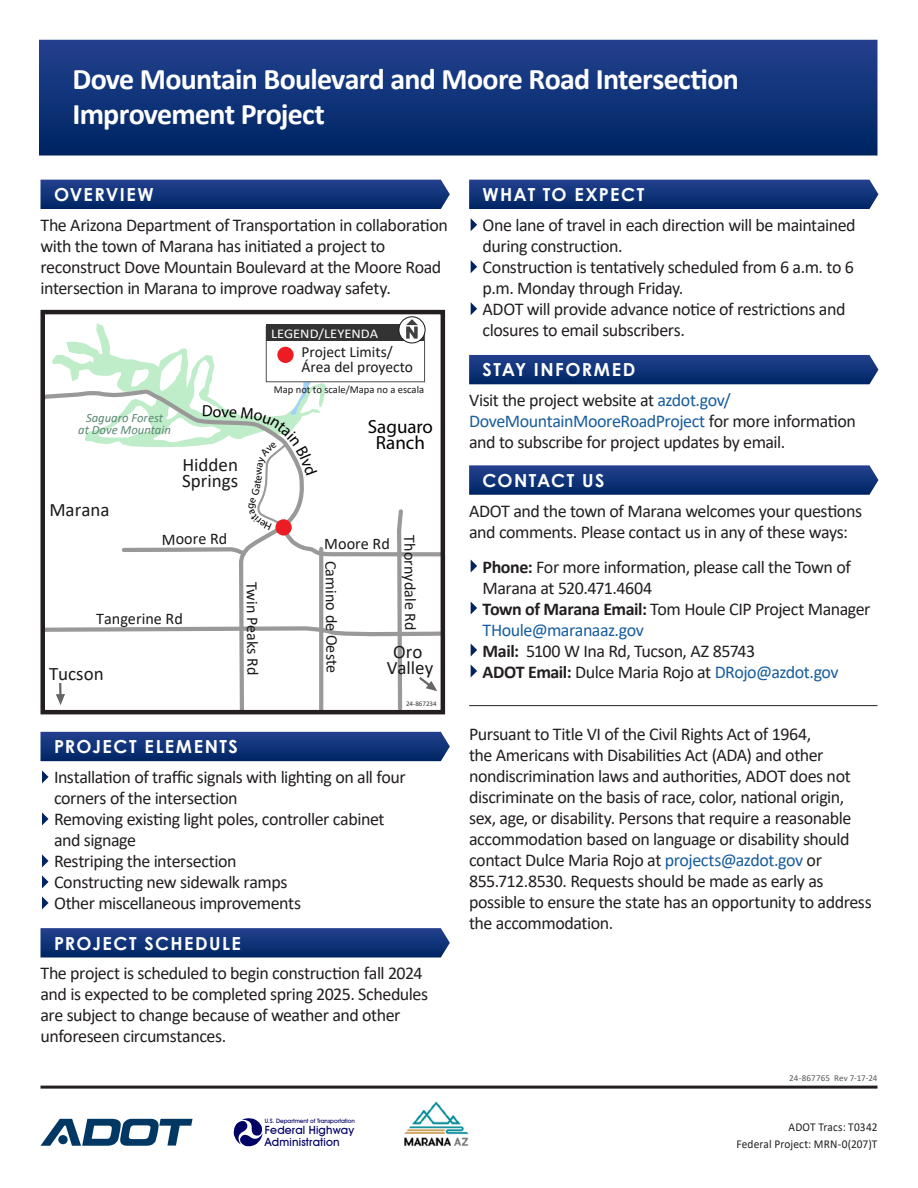
<style>
.page{position:relative;width:918px;height:1188px;background:#fff}
.page>*{position:absolute;margin:0;border:0;box-sizing:border-box;transform-origin:0 0}
.headline{font:700 30px/34.5px "Calibri";letter-spacing:-.025em;color:#fff}
.t1{font:19.05px/16.2px "Calibri";color:#1a1a1a}
.t2{font:19.05px/16.2px "Myriad Pro";color:#000;text-align:center}
.section_text{font:18px/21px "Calibri";letter-spacing:-.025em;color:#231f20}
.section_header{font:700 18px "Century Gothic";letter-spacing:.08em;color:#fff}
.t3{font:16.2px "Calibri";color:#1a1a1a}
.t4{font:15.45px/14.9px "Calibri";color:#1a1a1a}
.t5{font:13.35px "Calibri";color:#fff;scale:1.08 1}
.t6{font:italic 12.6px/12px "Calibri";color:#5b8772;text-align:center}
.project_numbers{font:12px "Calibri";letter-spacing:.01em;color:#231f20;scale:.95 1}
.t7{font:500 11.4px/11.4px "Avant Garde IT Cby BT";letter-spacing:.015em;color:#000065}
.t8{font:10.5px "Calibri";color:#1a1a1a}
.t9{font:9px "Calibri";letter-spacing:.015em;color:#57585a}
.t10{font:7.05px "Calibri";color:#333}
.t11{font:500 6px "Avant Garde IT Cby BT";letter-spacing:-.005em;color:#000065}
.s1{color:#175d9e}
.s2{font-weight:700}
</style>
<div class="page">
<div style="left:40px;top:40px;width:837px;height:115px;background:linear-gradient(to bottom,#24418f,#002562)"></div>
<hr style="left:40px;top:1086px;width:838px;height:3px;background:#231f20">
<svg style="left:40px;top:1119px;width:153px;height:27px"></svg>
<svg style="left:40px;top:180px;width:410px;height:29px;background:#13357a"></svg>
<svg style="left:40px;top:309px;width:406px;height:406px;background:#4b4849"></svg>
<svg style="left:40px;top:732px;width:410px;height:29px;background:#14357a"></svg>
<svg style="left:40px;top:928px;width:410px;height:29px;background:#15367b"></svg>
<hr style="left:469px;top:705px;width:409px;height:1px;background:#231f20">
<svg style="left:469px;top:180px;width:409px;height:29px;background:#13357a"></svg>
<svg style="left:469px;top:355px;width:409px;height:29px;background:#13357a"></svg>
<svg style="left:469px;top:465px;width:409px;height:30px;background:#18397d"></svg>
<svg style="left:233px;top:1118px;width:30px;height:29px"></svg>
<img style="left:404px;top:1101px;width:65px;height:46px">
<svg style="left:45px;top:316px;width:396px;height:394px"></svg>
<p class="headline" style="left:72px;top:62px;width:668px">Dove Mountain Boulevard and Moore Road Intersection<br>Improvement Project</p>
<p class="section_header" style="left:54px;top:181px;width:101px">OVERVIEW</p>
<p class="section_text" style="left:40px;top:214px;width:409px">The Arizona Department of Transportation in collaboration with the town of Marana has initiated a project to reconstruct Dove Mountain Boulevard at the Moore Road intersection in Marana to improve roadway safety.</p>
<p class="t5" style="left:271px;top:324px;width:101px">LEGEND/LEYENDA</p>
<p class="t4" style="left:302px;top:344px;width:113px">Project Limits/<br>Área del proyecto</p>
<p class="t6" style="left:78px;top:412px;width:94px">Saguaro Forest<br>at Dove Mountain</p>
<p class="t1" style="left:49px;top:501px;width:62px">Marana</p>
<p class="t1" style="left:182px;top:456px;width:58px">Hidden<br>Springs</p>
<p class="t8" style="left:274px;top:382px;width:152px">Map not to scale/Mapa no a escala</p>
<p class="t2" style="left:368px;top:418px;width:67px">Saguaro<br>Ranch</p>
<p class="t3" style="left:162px;top:528px;width:67px;rotate:-1deg">Moore Rd</p>
<p class="t3" style="left:324px;top:533px;width:67px">Moore Rd</p>
<p class="t3" style="left:421px;top:535px;width:97px;rotate:89deg">Thornydale Rd</p>
<p class="t3" style="left:342px;top:561px;width:114px;rotate:89deg">Camino de Oeste</p>
<p class="t3" style="left:263px;top:581px;width:96px;rotate:89deg">Twin Peaks Rd</p>
<p class="t3" style="left:96px;top:607px;width:88px">Tangerine Rd</p>
<p class="t1" style="left:387px;top:643px;width:48px;text-align:center">Oro<br>Valley</p>
<p class="t1" style="left:49px;top:666px;width:56px">Tucson</p>
<p class="t10" style="left:406px;top:698px;width:32px">24-867234</p>
<p class="section_header" style="left:54px;top:733px;width:186px">PROJECT ELEMENTS</p>
<p class="section_text" style="left:54px;top:767px;width:353px">Installation of traffic signals with lighting on all four corners of the intersection</p>
<p class="section_text" style="left:54px;top:809px;width:332px">Removing existing light poles, controller cabinet and signage</p>
<p class="section_text" style="left:54px;top:851px;width:184px">Restriping the intersection</p>
<p class="section_text" style="left:54px;top:872px;width:235px">Constructing new sidewalk ramps</p>
<p class="section_text" style="left:54px;top:893px;width:249px">Other miscellaneous improvements</p>
<p class="section_header" style="left:54px;top:929px;width:188px">PROJECT SCHEDULE</p>
<p class="section_text" style="left:40px;top:962px;width:389px">The project is scheduled to begin construction fall 2024 and is expected to be completed spring 2025. Schedules are subject to change because of weather and other unforeseen circumstances.</p>
<p class="t11" style="left:265px;top:1117px;width:91px">U.S. Department of Transportation</p>
<p class="t7" style="left:265px;top:1124px;width:91px">Federal Highway<br>Administration</p>
<p class="section_header" style="left:483px;top:181px;width:163px">WHAT TO EXPECT</p>
<p class="section_text" style="left:483px;top:214px;width:375px">One lane of travel in each direction will be maintained during construction.</p>
<p class="section_text" style="left:483px;top:256px;width:373px">Construction is tentatively scheduled from 6 a.m. to 6 p.m. Monday through Friday.</p>
<p class="section_text" style="left:483px;top:298px;width:364px">ADOT will provide advance notice of restrictions and closures to email subscribers.</p>
<p class="section_header" style="left:483px;top:356px;width:154px">STAY INFORMED</p>
<p class="section_text" style="left:469px;top:389px;width:388px">Visit the project website at <span class="s1">azdot.gov/<br>DoveMountainMooreRoadProject</span> for more information and to subscribe for project updates by email.</p>
<p class="section_header" style="left:483px;top:467px;width:123px">CONTACT US</p>
<p class="section_text" style="left:469px;top:500px;width:394px">ADOT and the town of Marana welcomes your questions and comments. Please contact us in any of these ways:</p>
<p class="section_text" style="left:483px;top:556px;width:370px"><span class="s2">Phone:</span> For more information, please call the Town of<br>Marana at 520.471.4604</p>
<p class="section_text" style="left:483px;top:598px;width:389px"><span class="s2">Town of Marana Email:</span> Tom Houle CIP Project Manager<br><span class="s1">THoule@maranaaz.gov</span></p>
<p class="section_text" style="left:483px;top:640px;width:274px"><span class="s2">Mail:</span> 5100 W Ina Rd, Tucson, AZ 85743</p>
<p class="section_text" style="left:483px;top:661px;width:358px"><span class="s2">ADOT Email:</span> Dulce Maria Rojo at <span class="s1">DRojo@azdot.gov</span></p>
<p class="section_text" style="left:469px;top:723px;width:404px">Pursuant to Title VI of the Civil Rights Act of 1964,<br>the Americans with Disabilities Act (ADA) and other nondiscrimination laws and authorities, ADOT does not discriminate on the basis of race, color, national origin, sex, age, or disability. Persons that require a reasonable accommodation based on language or disability should contact Dulce Maria Rojo at <span class="s1">projects@azdot.gov</span> or 855.712.8530. Requests should be made as early as possible to ensure the state has an opportunity to address the accommodation.</p>
<p class="t9" style="left:789px;top:1072px;width:90px">24-867765 Rev 7-17-24</p>
<p class="project_numbers" style="left:789px;top:1119px;width:95px">ADOT Tracs: T0342</p>
<p class="project_numbers" style="left:736px;top:1136px;width:150px">Federal Project: MRN-0(207)T</p>
</div>
